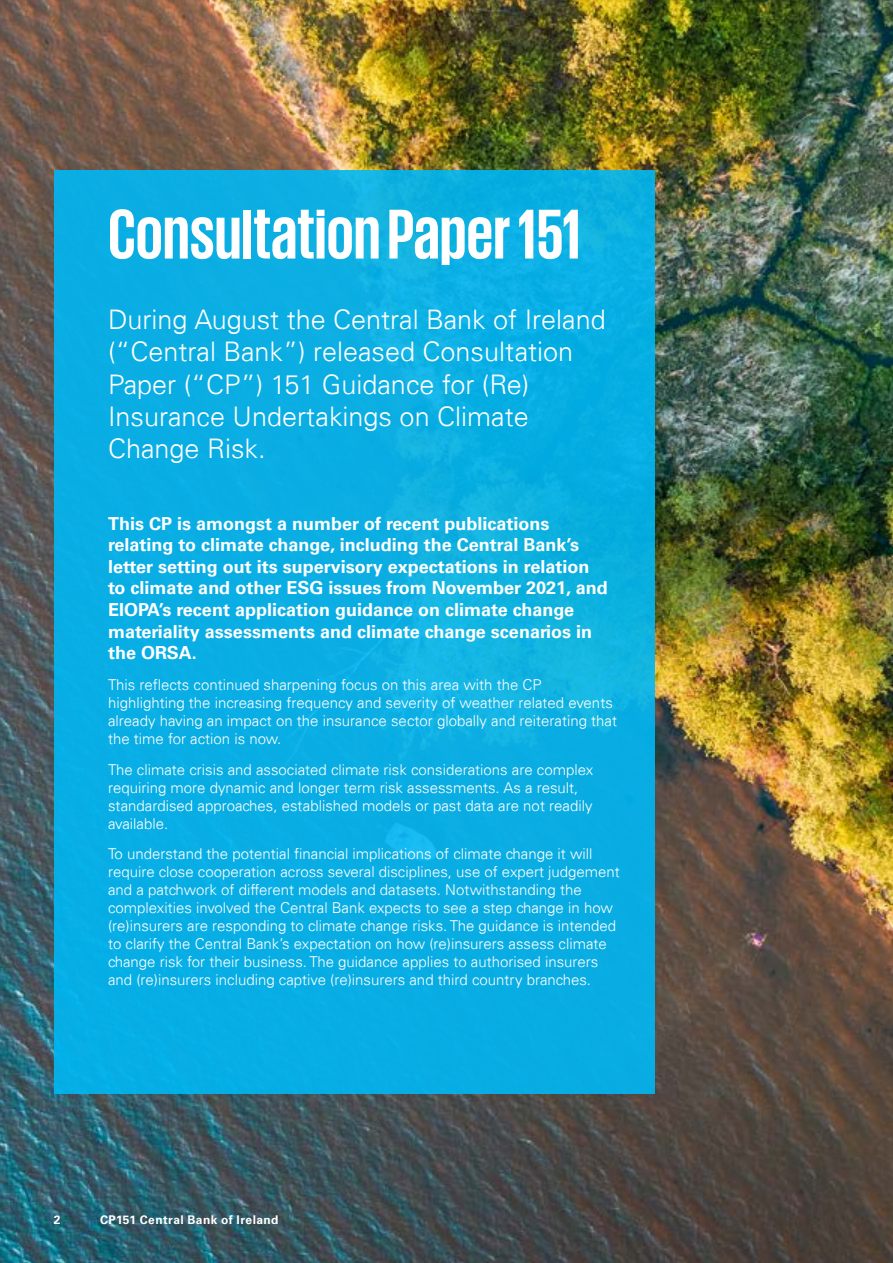
<style>
.page{position:relative;width:893px;height:1263px;background:#fff}
.page>*{position:absolute;margin:0;border:0;box-sizing:border-box;transform-origin:0 0}
.t1{font:700 72px "KPMG";color:#fff}
.t2{font:300 27px/32.4px "Univers 45";color:#fff}
.t3{font:700 18px/21.6px "Univers 65";color:#fff}
.t4{font:300 15px/18px "Univers 45";color:#fff}
.t5{font:700 12px "Univers LT Std";letter-spacing:.035em;color:#fff}
</style>
<div class="page">
<img style="left:0;top:0;width:893px;height:1263px">
<div style="left:54px;top:169px;width:600px;height:924px;background:#09aee3"></div>
<h1 class="t1" style="left:108px;top:198px;width:474px">Consultation Paper 151</h1>
<h2 class="t2" style="left:108px;top:303px;width:499px">During August the Central Bank of Ireland (“Central Bank”) released Consultation Paper (“CP”) 151 Guidance for (Re)<br>Insurance Undertakings on Climate Change Risk.</h2>
<p class="t3" style="left:108px;top:512px;width:501px">This CP is amongst a number of recent publications relating to climate change, including the Central Bank’s letter setting out its supervisory expectations in relation to climate and other ESG issues from November 2021, and EIOPA’s recent application guidance on climate change materiality assessments and climate change scenarios in the ORSA.</p>
<p class="t4" style="left:108px;top:675px;width:510px">This reflects continued sharpening focus on this area with the CP highlighting the increasing frequency and severity of weather related events already having an impact on the insurance sector globally and reiterating that the time for action is now.</p>
<p class="t4" style="left:108px;top:760px;width:487px">The climate crisis and associated climate risk considerations are complex requiring more dynamic and longer term risk assessments. As a result, standardised approaches, established models or past data are not readily available.</p>
<p class="t4" style="left:108px;top:845px;width:513px">To understand the potential financial implications of climate change it will require close cooperation across several disciplines, use of expert judgement and a patchwork of different models and datasets. Notwithstanding the complexities involved the Central Bank expects to see a step change in how (re)insurers are responding to climate change risks. The guidance is intended to clarify the Central Bank’s expectation on how (re)insurers assess climate change risk for their business. The guidance applies to authorised insurers and (re)insurers including captive (re)insurers and third country branches.</p>
<p class="t5" style="left:54px;top:1213px;width:8px">2</p>
<p class="t5" style="left:100px;top:1213px;width:180px">CP151 Central Bank of Ireland</p>
</div>
